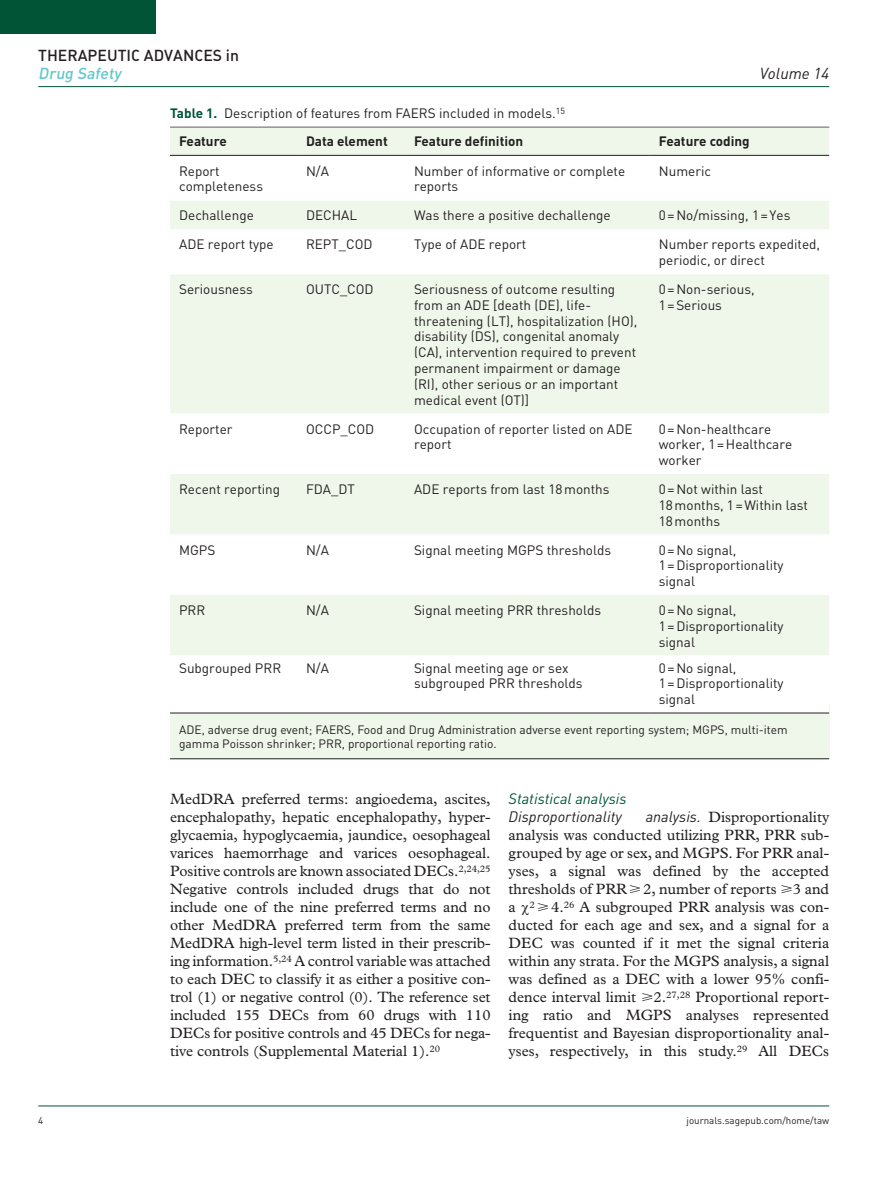
<style>
.page{position:relative;width:893px;height:1191px;background:#fff}
.page>*{position:absolute;margin:0;border:0;box-sizing:border-box;transform-origin:0 0}
.t1{font:15.75px "DIN Medium Alternate";color:#231f20}
.t2{font:italic 15.75px "DIN Medium Alternate";color:#60c7cc}
.t3{font:italic 15.75px "DIN";color:#231f20}
.t4{font:15px/18px "Plantin Std";letter-spacing:-.005em;color:#231f20;text-align:justify}
.t5{font:italic 15px "DIN";color:#015436}
.t6{font:italic 15px "DIN";color:#231f20}
.t7{font:13.5px/15.8px "DIN";color:#231f20}
.t8{font:700 13.5px "DIN";color:#231f20}
.t9{font:12px/14.2px "DIN";color:#231f20}
.t10{font:9.75px "DIN";color:#231f20}
.s1{font-weight:700;color:#015436}
.s2{font-weight:700}
.s3{font-family:"DIN";font-style:italic}
</style>
<div class="page">
<hr style="left:38px;top:1105px;width:791px;height:1px;background:#015436">
<div style="left:0;top:0;width:155px;height:34px;background:#015436"></div>
<hr style="left:38px;top:86px;width:791px;height:1px;background:#015436">
<div style="left:170px;top:705px;width:659px;height:54px;background:#eff7ea"></div>
<hr style="left:170px;top:127px;width:659px;height:1px;background:#231f20">
<hr style="left:170px;top:758px;width:659px;height:1px;background:#231f20">
<div style="left:170px;top:128px;width:659px;height:27px;background:#eff7ea"></div>
<svg style="left:170px;top:201px;width:659px;height:511px;fill:#eff7ea"></svg>
<hr style="left:170px;top:155px;width:127px;height:1px;background:#231f20">
<hr style="left:297px;top:155px;width:108px;height:1px;background:#231f20">
<hr style="left:405px;top:155px;width:245px;height:1px;background:#231f20">
<hr style="left:650px;top:155px;width:179px;height:1px;background:#231f20">
<hr style="left:170px;top:712px;width:127px;height:1px;background:#231f20">
<hr style="left:297px;top:712px;width:108px;height:1px;background:#231f20">
<hr style="left:405px;top:712px;width:245px;height:1px;background:#231f20">
<hr style="left:650px;top:712px;width:179px;height:1px;background:#231f20">
<p class="t1" style="left:38px;top:45px;width:202px">THERAPEUTIC ADVANCES IN</p>
<p class="t2" style="left:38px;top:63px;width:84px">Drug Safety</p>
<p class="t7" style="left:179px;top:98px;width:387px;line-height:28.5px;text-indent:-9px"><span class="s1">Table 1.</span> Description of features from FAERS included in models.<sup>15<br></sup><span class="s2">Feature</span></p>
<p class="t8" style="left:306px;top:133px;width:83px">Data element</p>
<p class="t8" style="left:414px;top:133px;width:111px">Feature definition</p>
<p class="t8" style="left:659px;top:133px;width:92px">Feature coding</p>
<p class="t3" style="left:760px;top:63px;width:71px">Volume 14</p>
<p class="t7" style="left:179px;top:163px;width:85px">Report completeness</p>
<p class="t7" style="left:306px;top:163px;width:24px">N/A</p>
<p class="t7" style="left:414px;top:163px;width:213px">Number of informative or complete reports</p>
<p class="t7" style="left:659px;top:163px;width:54px">Numeric</p>
<p class="t7" style="left:179px;top:207px;width:76px">Dechallenge</p>
<p class="t7" style="left:306px;top:207px;width:53px">DECHAL</p>
<p class="t7" style="left:414px;top:207px;width:198px">Was there a positive dechallenge</p>
<p class="t7" style="left:659px;top:207px;width:133px">0=No/missing, 1=Yes</p>
<p class="t7" style="left:179px;top:236px;width:96px">ADE report type</p>
<p class="t7" style="left:306px;top:236px;width:68px">REPT_COD</p>
<p class="t7" style="left:414px;top:236px;width:114px">Type of ADE report</p>
<p class="t7" style="left:659px;top:236px;width:163px">Number reports expedited, periodic, or direct</p>
<p class="t7" style="left:179px;top:281px;width:75px">Seriousness</p>
<p class="t7" style="left:306px;top:281px;width:69px">OUTC_COD</p>
<p class="t7" style="left:414px;top:281px;width:225px">Seriousness of outcome resulting from an ADE [death (DE), life&shy;threatening (LT), hospitalization (HO), disability (DS), congenital anomaly (CA), intervention required to prevent permanent impairment or damage (RI), other serious or an important medical event (OT)]</p>
<p class="t7" style="left:659px;top:281px;width:97px">0=Non-serious,<br>1=Serious</p>
<p class="t7" style="left:179px;top:420px;width:55px">Reporter</p>
<p class="t7" style="left:306px;top:420px;width:70px">OCCP_COD</p>
<p class="t7" style="left:414px;top:420px;width:220px">Occupation of reporter listed on ADE report</p>
<p class="t7" style="left:659px;top:420px;width:135px">0=Non-healthcare worker, 1=Healthcare worker</p>
<p class="t7" style="left:179px;top:481px;width:103px">Recent reporting</p>
<p class="t7" style="left:306px;top:481px;width:50px">FDA_DT</p>
<p class="t7" style="left:414px;top:481px;width:197px">ADE reports from last 18months</p>
<p class="t7" style="left:659px;top:481px;width:151px">0=Not within last<br>18months, 1=Within last<br>18months</p>
<p class="t7" style="left:179px;top:541px;width:38px">MGPS</p>
<p class="t7" style="left:306px;top:541px;width:24px">N/A</p>
<p class="t7" style="left:414px;top:541px;width:199px">Signal meeting MGPS thresholds</p>
<p class="t7" style="left:659px;top:541px;width:126px">0=No signal,<br>1=Disproportionality signal</p>
<p class="t7" style="left:179px;top:602px;width:28px">PRR</p>
<p class="t7" style="left:306px;top:602px;width:24px">N/A</p>
<p class="t7" style="left:414px;top:602px;width:189px">Signal meeting PRR thresholds</p>
<p class="t7" style="left:659px;top:602px;width:126px">0=No signal,<br>1=Disproportionality signal</p>
<p class="t7" style="left:179px;top:659px;width:104px">Subgrouped PRR</p>
<p class="t7" style="left:306px;top:659px;width:24px">N/A</p>
<p class="t7" style="left:414px;top:659px;width:170px">Signal meeting age or sex subgrouped PRR thresholds</p>
<p class="t7" style="left:659px;top:659px;width:126px">0=No signal,<br>1=Disproportionality signal</p>
<p class="t9" style="left:179px;top:722px;width:610px">ADE, adverse drug event; FAERS, Food and Drug Administration adverse event reporting system; MGPS, multi-item gamma Poisson shrinker; PRR, proportional reporting ratio.</p>
<p class="t4" style="left:170px;top:790px;width:322px">MedDRA preferred terms: angioedema, ascites, encephalopathy, hepatic encephalopathy, hyper&shy;glycaemia, hypoglycaemia, jaundice, oesophageal varices haemorrhage and varices oesophageal.<br>Positive controls are known associated DECs.<sup>2,24,25<br></sup>Negative controls included drugs that do not include one of the nine preferred terms and no other MedDRA preferred term from the same MedDRA high-level term listed in their prescrib&shy;ing information.<sup>5,24</sup> A control variable was attached to each DEC to classify it as either a positive con&shy;trol (1) or negative control (0). The reference set included 155 DECs from 60 drugs with 110<br>DECs for positive controls and 45 DECs for nega&shy;tive controls (Supplemental Material 1).<sup>20</sup></p>
<p class="t5" style="left:509px;top:789px;width:119px">Statistical analysis</p>
<p class="t4" style="left:509px;top:808px;width:322px;text-indent:137px"><span class="s3">analysis.</span> Disproportionality analysis was conducted utilizing PRR, PRR sub&shy;grouped by age or sex, and MGPS. For PRR anal&shy;yses, a signal was defined by the accepted thresholds of PRR⩾2, number of reports ⩾3 and a <sup>2</sup> ⩾4.<sup>26</sup> A subgrouped PRR analysis was con&shy;ducted for each age and sex, and a signal for a DEC was counted if it met the signal criteria within any strata. For the MGPS analysis, a signal was defined as a DEC with a lower 95% confi&shy;dence interval limit ⩾2.<sup>27,28</sup> Proportional report&shy;ing ratio and MGPS analyses represented frequentist and Bayesian disproportionality anal&shy;yses, respectively, in this study.<sup>29</sup> All DECs</p>
<p class="t6" style="left:509px;top:807px;width:115px">Disproportionality</p>
<p class="t10" style="left:38px;top:1114px;width:7px">4</p>
<p class="t10" style="left:687px;top:1114px;width:144px">journals.sagepub.com/home/taw</p>
</div>
